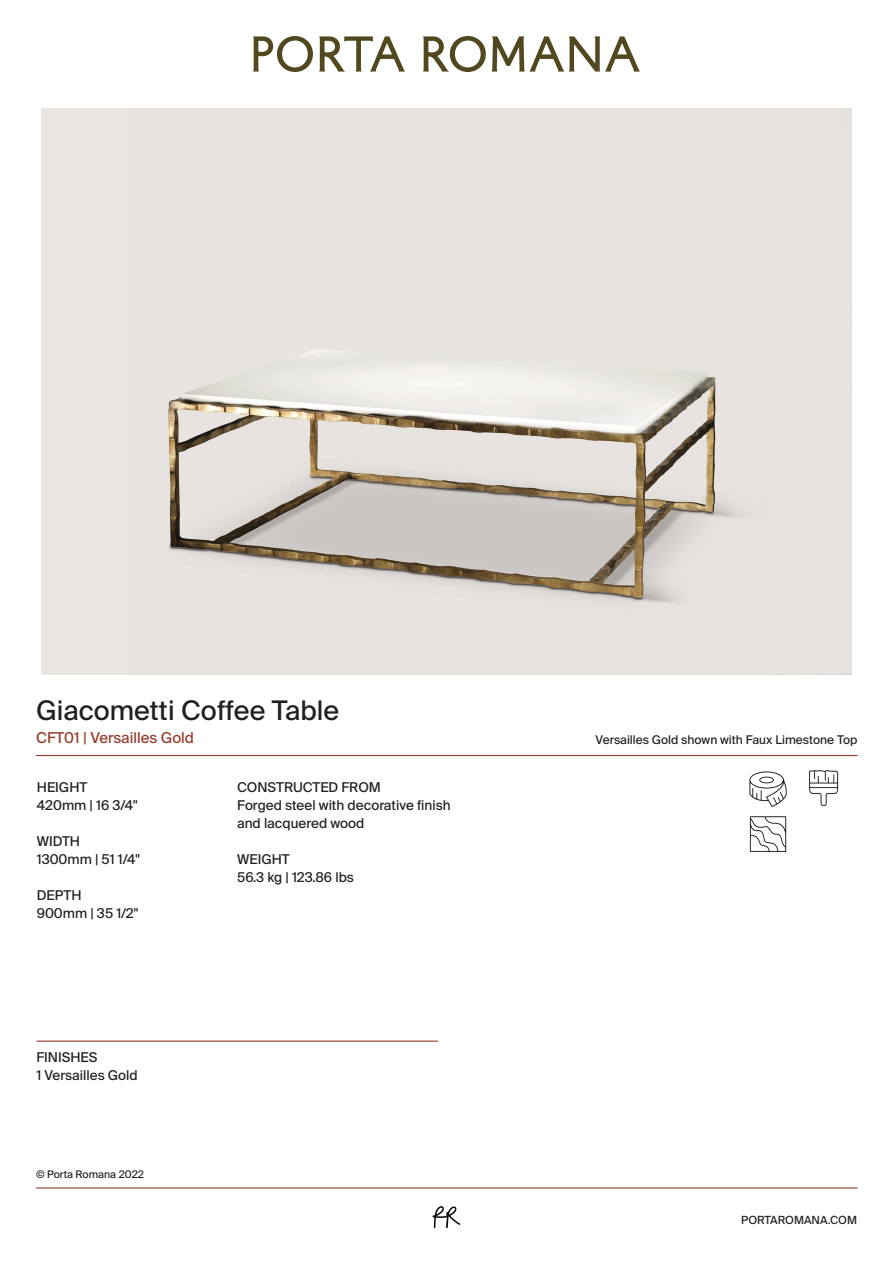
<style>
.page{position:relative;width:893px;height:1263px;background:#fff}
.page>*{position:absolute;margin:0;border:0;box-sizing:border-box;transform-origin:0 0}
.t1{font:27px "Suisse Intl";color:#231f20}
.t2{font:15px "Suisse Intl";color:#943b2a}
.t3{font:13.5px/18px "Suisse Intl";color:#231f20}
.t4{font:12px "Suisse Intl";color:#231f20}
.t5{font:11.25px "Suisse Intl";color:#231f20}
.t6{font:10.5px "Suisse Intl";color:#231f20}
</style>
<div class="page">
<hr style="left:36px;top:755px;width:821px;height:1px;background:#943b2a">
<img style="left:41px;top:108px;width:811px;height:566px">
<svg style="left:253px;top:36px;width:60px;height:36px"></svg>
<svg style="left:319px;top:36px;width:86px;height:36px"></svg>
<svg style="left:423px;top:36px;width:63px;height:36px"></svg>
<svg style="left:492px;top:36px;width:148px;height:36px"></svg>
<hr style="left:36px;top:1040px;width:402px;height:2px;background:#943b2a">
<svg style="left:433px;top:1206px;width:27px;height:22px"></svg>
<hr style="left:36px;top:1187px;width:821px;height:1px;background:#943b2a">
<img style="left:749px;top:772px;width:38px;height:35px">
<img style="left:809px;top:771px;width:30px;height:35px">
<img style="left:749px;top:817px;width:38px;height:35px">
<h1 class="t1" style="left:36px;top:695px;width:305px">Giacometti Coffee Table</h1>
<p class="t2" style="left:36px;top:729px;width:159px">CFT01 | Versailles Gold</p>
<p class="t4" style="left:596px;top:733px;width:263px">Versailles Gold shown with Faux Limestone Top</p>
<p class="t3" style="left:37px;top:778px;width:102px">HEIGHT<br>420mm | 16 3/4"</p>
<p class="t3" style="left:37px;top:832px;width:105px">WIDTH<br>1300mm | 51 1/4"</p>
<p class="t3" style="left:37px;top:886px;width:103px">DEPTH<br>900mm | 35 1/2"</p>
<p class="t3" style="left:36px;top:1048px;width:103px">FINISHES<br>1 Versailles Gold</p>
<p class="t6" style="left:36px;top:1168px;width:109px">© Porta Romana 2022</p>
<p class="t3" style="left:237px;top:778px;width:215px">CONSTRUCTED FROM<br>Forged steel with decorative finish and lacquered wood</p>
<p class="t3" style="left:237px;top:850px;width:118px">WEIGHT<br>56.3 kg | 123.86 lbs</p>
<p class="t5" style="left:741px;top:1213px;width:117px">PORTAROMANA.COM</p>
</div>
